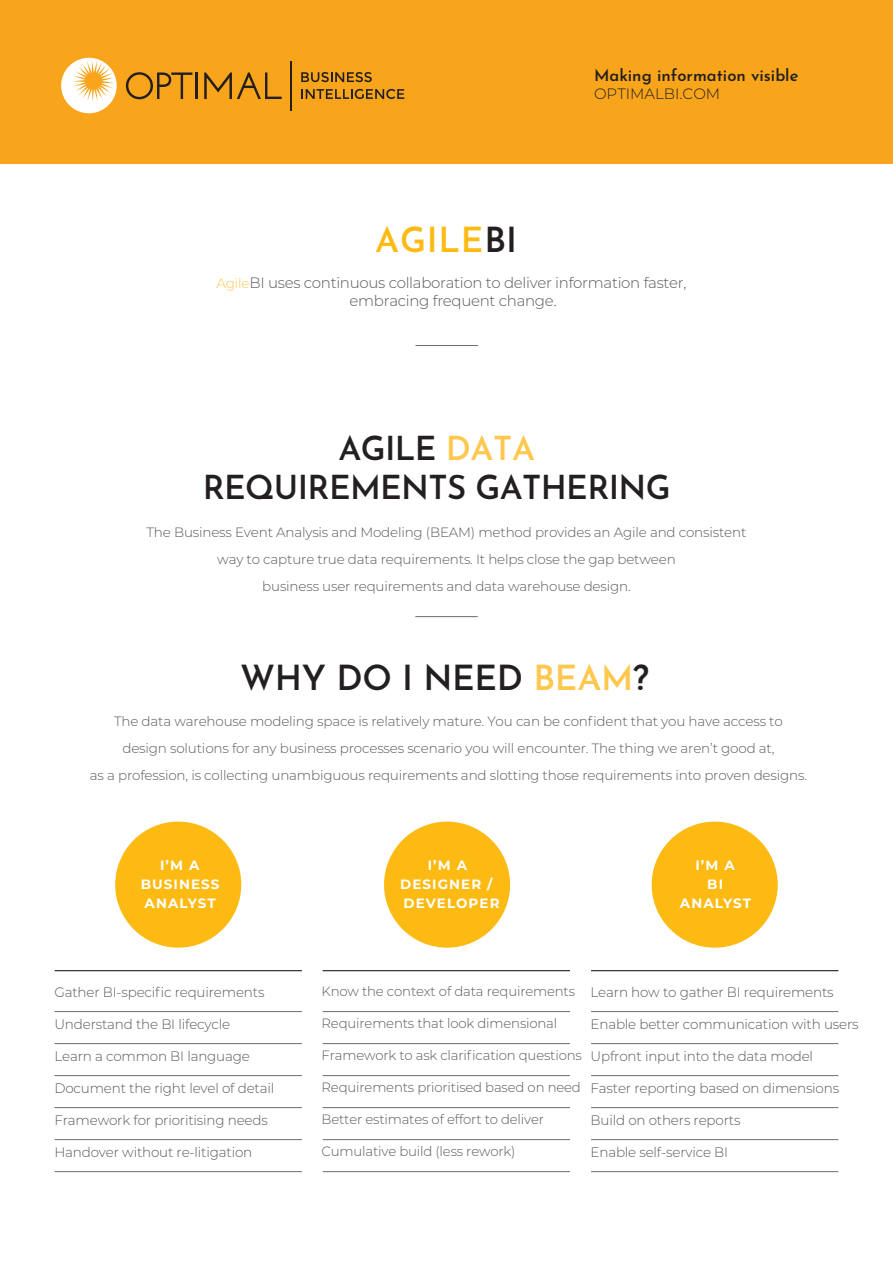
<style>
.page{position:relative;width:893px;height:1263px;background:#fff}
.page>*{position:absolute;margin:0;border:0;box-sizing:border-box;transform-origin:0 0}
.t1{font:600 34.5px "Josefin Sans";letter-spacing:-.01em;color:#231f20}
.t2{font:600 34.5px "Josefin Sans";letter-spacing:.02em;color:#fcba13}
.t3{font:600 33px/39.6px "Josefin Sans";letter-spacing:-.02em;color:#231f20;text-align:center}
.t4{font:600 16.5px "Josefin Sans";color:#231f20}
.t5{font:300 15px/18px "Montserrat";letter-spacing:-.02em;color:#57585a;text-align:center}
.t6{font:300 15px "Montserrat";color:#231f20}
.t7{font:300 13.65px "Montserrat";letter-spacing:-.015em;color:#59595b}
.t8{font:300 13.5px/27px "Montserrat";letter-spacing:-.015em;color:#58595b;text-align:center}
.t9{font:300 13.5px "Montserrat";letter-spacing:-.015em;color:#59595b}
.t10{font:700 13.5px/19px "Montserrat";letter-spacing:.08em;color:#fff;text-align:center}
.s1{color:#231f20}
.s2{font-size:13.5px;color:#fec74d}
.s3{font-family:"Open Sans"}
.s4{color:#fec74d}
</style>
<div class="page">
<div style="left:0;top:0;width:893px;height:163px;background:#f9a51b"></div>
<hr style="left:55px;top:970px;width:247px;height:1px;background:#231f20">
<hr style="left:55px;top:1011px;width:247px;height:1px;background:#6c6d70">
<hr style="left:55px;top:1043px;width:247px;height:1px;background:#6c6d70">
<hr style="left:55px;top:1075px;width:247px;height:1px;background:#6c6d70">
<hr style="left:55px;top:1107px;width:247px;height:1px;background:#6c6d70">
<hr style="left:55px;top:1139px;width:247px;height:1px;background:#6c6d70">
<hr style="left:55px;top:1171px;width:247px;height:1px;background:#6c6d70">
<div style="left:115px;top:822px;width:126px;height:126px;background:#fcba13;border-radius:50%"></div>
<div style="left:384px;top:822px;width:126px;height:126px;background:#fcba13;border-radius:50%"></div>
<div style="left:652px;top:822px;width:126px;height:126px;background:#fcba13;border-radius:50%"></div>
<hr style="left:323px;top:970px;width:247px;height:1px;background:#231f20">
<hr style="left:323px;top:1011px;width:247px;height:1px;background:#6c6d70">
<hr style="left:323px;top:1043px;width:247px;height:1px;background:#6c6d70">
<hr style="left:323px;top:1075px;width:247px;height:1px;background:#6c6d70">
<hr style="left:323px;top:1107px;width:247px;height:1px;background:#6c6d70">
<hr style="left:323px;top:1139px;width:247px;height:1px;background:#6c6d70">
<hr style="left:323px;top:1171px;width:247px;height:1px;background:#6c6d70">
<hr style="left:591px;top:970px;width:247px;height:1px;background:#231f20">
<hr style="left:591px;top:1011px;width:247px;height:1px;background:#6c6d70">
<hr style="left:591px;top:1043px;width:247px;height:1px;background:#6c6d70">
<hr style="left:591px;top:1075px;width:247px;height:1px;background:#6c6d70">
<hr style="left:591px;top:1107px;width:247px;height:1px;background:#6c6d70">
<hr style="left:591px;top:1139px;width:247px;height:1px;background:#6c6d70">
<hr style="left:591px;top:1171px;width:247px;height:1px;background:#6c6d70">
<hr style="left:415px;top:345px;width:63px;height:1px;background:#6c6d70">
<hr style="left:415px;top:616px;width:63px;height:1px;background:#6c6d70">
<svg style="left:126px;top:72px;width:66px;height:27px"></svg>
<hr style="left:195px;top:72px;width:3px;height:27px;background:#231f20">
<svg style="left:204px;top:72px;width:78px;height:27px"></svg>
<svg style="left:301px;top:72px;width:71px;height:10px"></svg>
<svg style="left:301px;top:89px;width:103px;height:10px"></svg>
<hr style="left:291px;top:61px;width:1px;height:49px;background:#231f20">
<svg style="left:61px;top:58px;width:56px;height:56px"></svg>
<p class="t4" style="left:594px;top:61px;width:206px">Making information visible</p>
<p class="t6" style="left:594px;top:83px;width:128px">OPTIMALBI.COM</p>
<h1 class="t2" style="left:375px;top:211px;width:143px">AGILE<span class="s1">BI</span></h1>
<p class="t5" style="left:217px;top:273px;width:471px"><span class="s2">Agile</span>BI uses continuous collaboration to deliver information faster, embracing frequent change<span class="s3">.</span></p>
<h2 class="t3" style="left:203px;top:424px;width:469px">AGILE <span class="s4">DATA<br></span>REQUIREMENTS GATHERING</h2>
<p class="t8" style="left:147px;top:518px;width:601px">The Business Event Analysis and Modeling (BEAM) method provides an Agile and consistent way to capture true data requirements. It helps close the gap between<br>business user requirements and data warehouse design.</p>
<h1 class="t1" style="left:240px;top:649px;width:410px">WHY DO I NEED <span class="s4">BEAM</span>?</h1>
<p class="t8" style="left:90px;top:707px;width:719px">The data warehouse modeling space is relatively mature. You can be confident that you have access to<br>design solutions for any business processes scenario you will encounter. The thing we aren’t good at,<br>as a profession, is collecting unambiguous requirements and slotting those requirements into proven designs.</p>
<p class="t10" style="left:141px;top:855px;width:80px">I’M A<br>BUSINESS<br>ANALYST</p>
<p class="t10" style="left:400px;top:855px;width:101px">I’M A<br>DESIGNER /<br>DEVELOPER</p>
<p class="t10" style="left:680px;top:855px;width:73px">I’M A<br>BI<br>ANALYST</p>
<p class="t7" style="left:54px;top:983px;width:211px">Gather BI-specific requirements</p>
<p class="t7" style="left:54px;top:1015px;width:177px">Understand the BI lifecycle</p>
<p class="t7" style="left:54px;top:1046px;width:197px">Learn a common BI language</p>
<p class="t7" style="left:54px;top:1078px;width:221px">Document the right level of detail</p>
<p class="t7" style="left:54px;top:1110px;width:215px">Framework for prioritising needs</p>
<p class="t7" style="left:54px;top:1142px;width:199px">Handover without re-litigation</p>
<p class="t9" style="left:322px;top:982px;width:255px">Know the context of data requirements</p>
<p class="t9" style="left:322px;top:1014px;width:237px">Requirements that look dimensional</p>
<p class="t9" style="left:322px;top:1046px;width:262px">Framework to ask clarification questions</p>
<p class="t9" style="left:322px;top:1078px;width:261px">Requirements prioritised based on need</p>
<p class="t9" style="left:322px;top:1110px;width:224px">Better estimates of effort to deliver</p>
<p class="t9" style="left:322px;top:1142px;width:195px">Cumulative build (less rework)</p>
<p class="t7" style="left:591px;top:983px;width:245px">Learn how to gather BI requirements</p>
<p class="t7" style="left:591px;top:1015px;width:269px">Enable better communication with users</p>
<p class="t7" style="left:591px;top:1047px;width:224px">Upfront input into the data model</p>
<p class="t7" style="left:591px;top:1079px;width:250px">Faster reporting based on dimensions</p>
<p class="t7" style="left:591px;top:1110px;width:151px">Build on others reports</p>
<p class="t7" style="left:591px;top:1142px;width:139px">Enable self-service BI</p>
</div>
